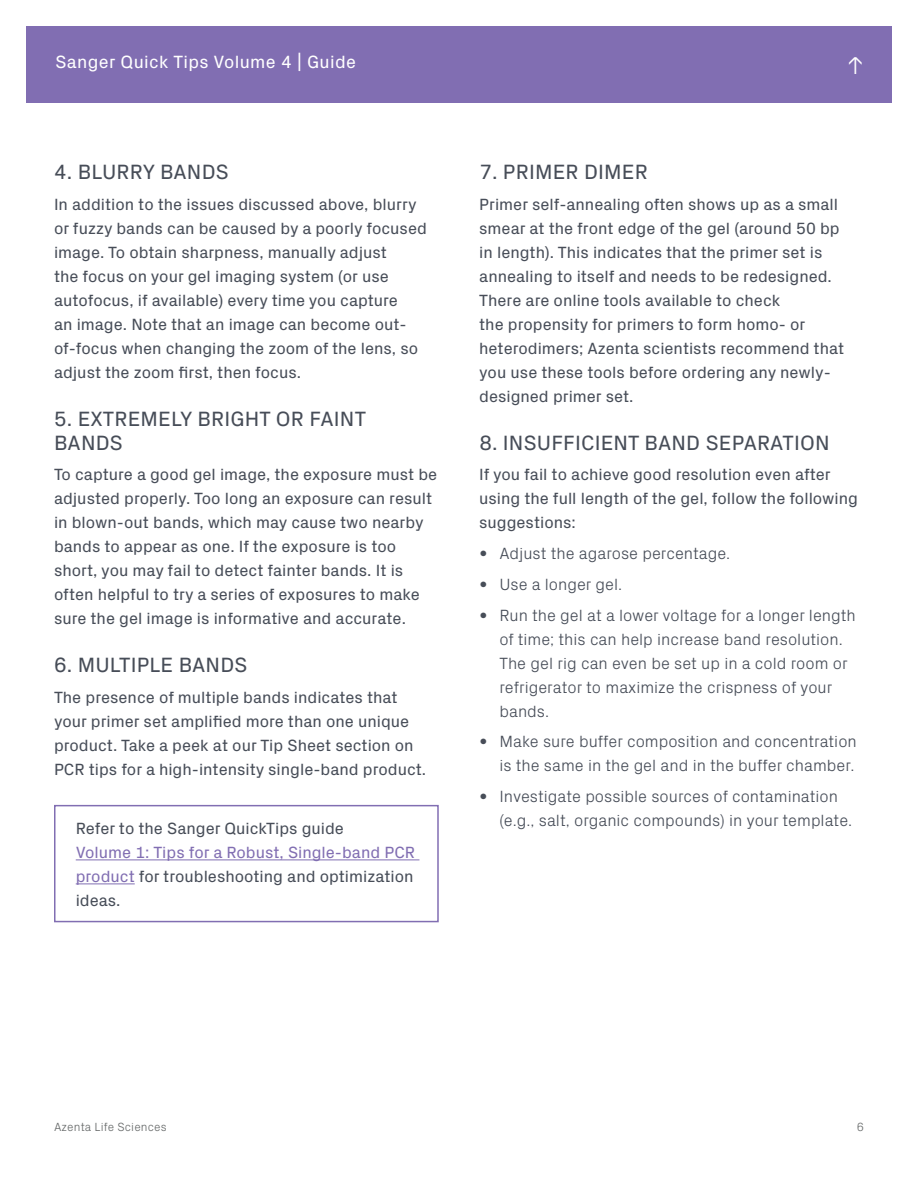
<style>
.page{position:relative;width:918px;height:1188px;background:#fff}
.page>*{position:absolute;margin:0;border:0;box-sizing:border-box;transform-origin:0 0}
.t1{font:300 24.75px "Px Grotesk";color:#fff}
.t2{font:21px/24px "Px Grotesk";letter-spacing:.01em;color:#474d58}
.t3{font:18px "Px Grotesk";letter-spacing:.02em;color:#fff}
.t4{font:16.5px/24px "Px Grotesk";color:#474d58}
.t5{font:300 16.5px/24px "Px Grotesk";color:#474d58}
.t6{font:16.5px/24px "Px Grotesk";color:#816eb2;text-align:justify}
.t7{font:300 12px "Px Grotesk";letter-spacing:.01em;color:#676a6a}
.s1{color:#474d58}
.s2{font-weight:400}
</style>
<div class="page">
<div style="left:26px;top:26px;width:866px;height:76px;background:#816eb2"></div>
<hr style="left:76px;top:859px;width:343px;height:1px;background:#816eb2">
<hr style="left:76px;top:883px;width:59px;height:1px;background:#816eb2">
<div style="left:54px;top:805px;width:385px;height:117px;border:2px solid #816eb2"></div>
<p class="t3" style="left:56px;top:49px;width:302px">Sanger Quick Tips Volume 4 | Guide</p>
<h1 class="t1" style="left:847px;top:48px;width:19px">↑</h1>
<p class="t2" style="left:54px;top:158px;width:176px">4. BLURRY BANDS</p>
<p class="t4" style="left:54px;top:191px;width:374px">In addition to the issues discussed above, blurry or fuzzy bands can be caused by a poorly focused image. To obtain sharpness, manually adjust<br>the focus on your gel imaging system (or use autofocus, if available) every time you capture<br>an image. Note that an image can become out&shy;of-focus when changing the zoom of the lens, so adjust the zoom first, then focus.</p>
<p class="t2" style="left:54px;top:405px;width:314px">5. EXTREMELY BRIGHT OR FAINT<br>BANDS</p>
<p class="t4" style="left:54px;top:462px;width:385px">To capture a good gel image, the exposure must be adjusted properly. Too long an exposure can result in blown-out bands, which may cause two nearby bands to appear as one. If the exposure is too short, you may fail to detect fainter bands. It is often helpful to try a series of exposures to make sure the gel image is informative and accurate.</p>
<p class="t2" style="left:54px;top:652px;width:195px">6. MULTIPLE BANDS</p>
<p class="t4" style="left:54px;top:684px;width:374px">The presence of multiple bands indicates that your primer set amplified more than one unique product. Take a peek at our Tip Sheet section on PCR tips for a high-intensity single-band product.</p>
<p class="t4" style="left:76px;top:815px;width:270px">Refer to the Sanger QuickTips guide</p>
<p class="t6" style="left:76px;top:839px;width:341px">Volume 1: Tips for a Robust, Single-band PCR product <span class="s1">for troubleshooting and optimization ideas.</span></p>
<p class="t2" style="left:479px;top:158px;width:170px">7. PRIMER DIMER</p>
<p class="t4" style="left:479px;top:191px;width:367px">Primer self-annealing often shows up as a small smear at the front edge of the gel (around 50 bp in length). This indicates that the primer set is annealing to itself and needs to be redesigned.<br>There are online tools available to check<br>the propensity for primers to form homo- or heterodimers; Azenta scientists recommend that you use these tools before ordering any newly&shy;designed primer set.</p>
<p class="t2" style="left:479px;top:429px;width:352px">8. INSUFFICIENT BAND SEPARATION</p>
<p class="t4" style="left:479px;top:462px;width:380px">If you fail to achieve good resolution even after using the full length of the gel, follow the following suggestions:</p>
<p class="t5" style="left:479px;top:540px;width:253px"><span class="s2">•</span> Adjust the agarose percentage.</p>
<p class="t5" style="left:479px;top:571px;width:144px"><span class="s2">•</span> Use a longer gel.</p>
<p class="t5" style="left:499px;top:602px;width:358px;text-indent:-20px"><span class="s2">•</span> Run the gel at a lower voltage for a longer length of time; this can help increase band resolution.<br>The gel rig can even be set up in a cold room or refrigerator to maximize the crispness of your bands.</p>
<p class="t5" style="left:479px;top:728px;width:379px;text-align:right"><span class="s2">•</span> Make sure buffer composition and concentration is the same in the gel and in the buffer chamber.</p>
<p class="t5" style="left:499px;top:783px;width:354px;text-indent:-20px"><span class="s2">•</span> Investigate possible sources of contamination (e.g., salt, organic compounds) in your template.</p>
<p class="t7" style="left:54px;top:1118px;width:114px">Azenta Life Sciences</p>
<p class="t7" style="left:857px;top:1118px;width:9px">6</p>
</div>
